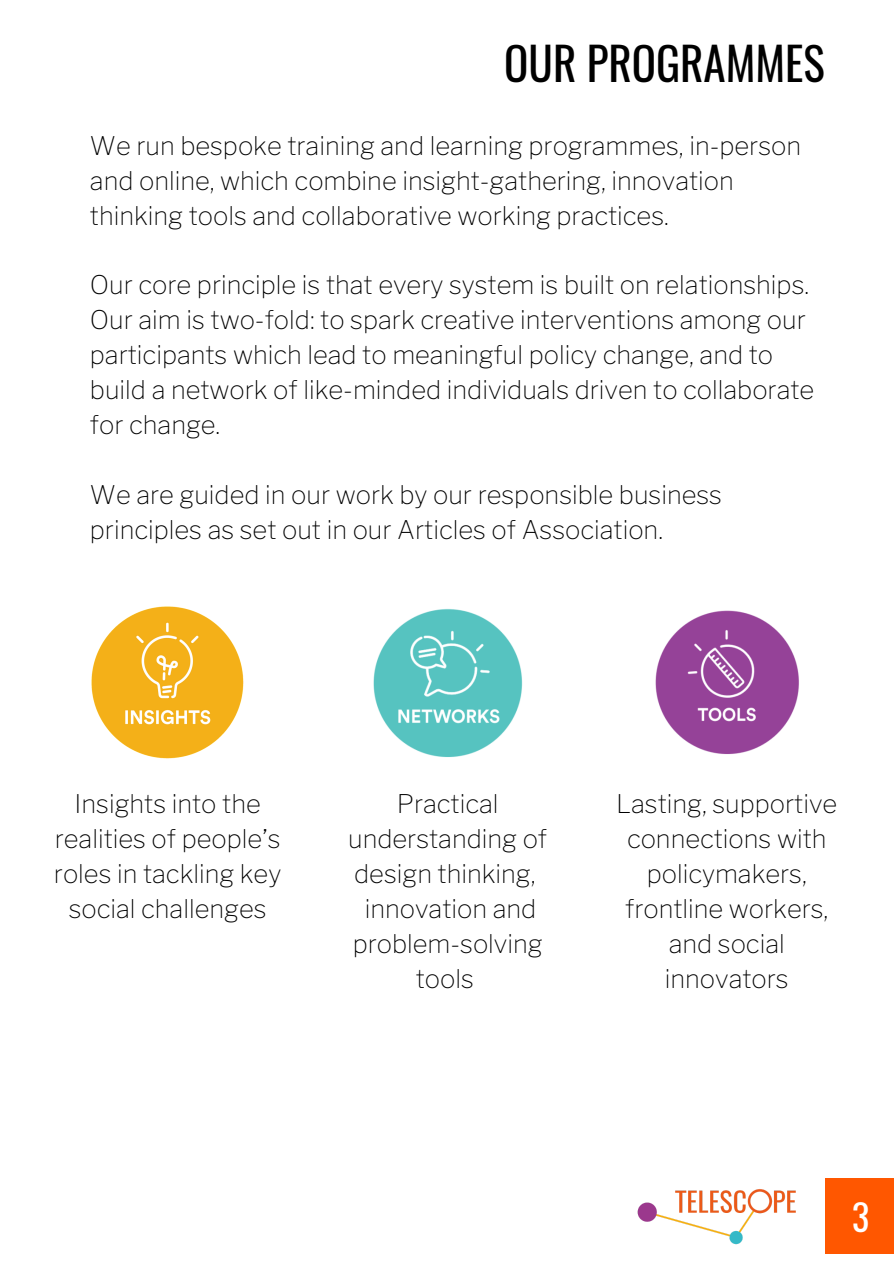
<style>
.page{position:relative;width:894px;height:1264px;background:#fff}
.page>*{position:absolute;margin:0;border:0;box-sizing:border-box;transform-origin:0 0}
.t1{font:45px "Oswald";color:#000}
.t2{font:36px "Oswald";color:#fff}
.t3{font:100 25.5px/35px "Libre Franklin";color:#000}
</style>
<div class="page">
<img style="left:91px;top:606px;width:153px;height:153px">
<img style="left:373px;top:609px;width:150px;height:148px">
<img style="left:655px;top:610px;width:144px;height:144px">
<div style="left:824px;top:1177px;width:69px;height:76px;background:#ff5700"></div>
<img style="left:637px;top:1189px;width:159px;height:56px">
<h1 class="t1" style="left:504px;top:29px;width:322px">OUR PROGRAMMES</h1>
<p class="t3" style="left:90px;top:128px;width:712px">We run bespoke training and learning programmes, in-person and online, which combine insight-gathering, innovation thinking tools and collaborative working practices.</p>
<p class="t3" style="left:90px;top:268px;width:725px">Our core principle is that every system is built on relationships.<br>Our aim is two-fold: to spark creative interventions among our participants which lead to meaningful policy change, and to build a network of like-minded individuals driven to collaborate for change.</p>
<p class="t3" style="left:90px;top:477px;width:633px">We are guided in our work by our responsible business principles as set out in our Articles of Association.</p>
<p class="t3" style="left:54px;top:786px;width:229px;text-align:center">Insights into the realities of people’s roles in tackling key social challenges</p>
<p class="t3" style="left:348px;top:786px;width:200px;text-align:center">Practical understanding of design thinking, innovation and problem-solving tools</p>
<p class="t3" style="left:616px;top:786px;width:223px;text-align:center">Lasting, supportive connections with policymakers, frontline workers, and social innovators</p>
<h2 class="t2" style="left:851px;top:1189px;width:19px">3</h2>
</div>
